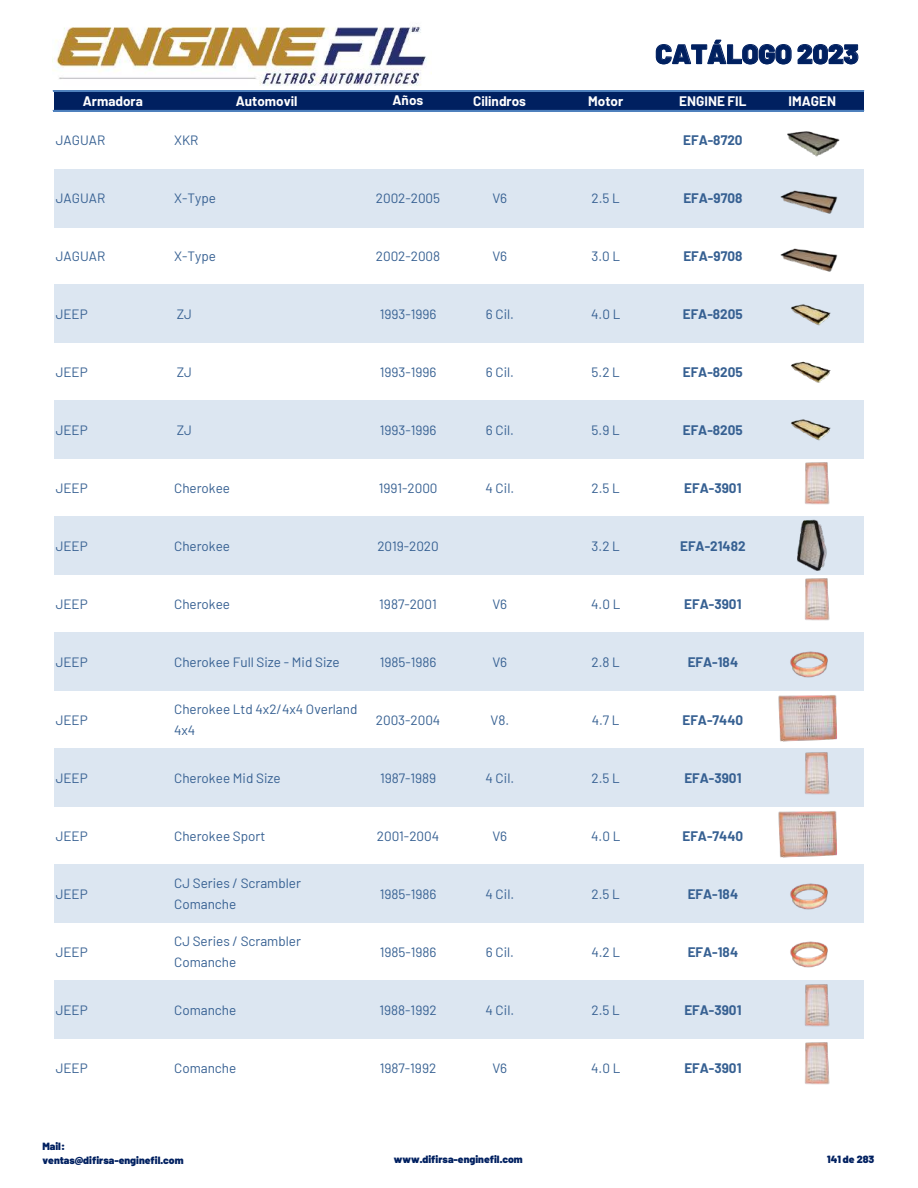
<style>
.page{position:relative;width:918px;height:1188px;background:#fff}
.page>*{position:absolute;margin:0;border:0;box-sizing:border-box;transform-origin:0 0}
.t1{font:900 27px "Barlow";color:#002060}
.t2{font:13.5px/21.3px "Barlow";color:#366092}
.t3{font:700 13.5px "Barlow";color:#366092}
.t4{font:700 13.5px "Barlow";color:#fff}
.t5{font:900 10.5px/14.5px "Barlow";color:#002060}
</style>
<div class="page">
<div style="left:54px;top:91px;width:810px;height:20px;background:#002060"></div>
<svg style="left:656px;top:39px;width:203px;height:26px"></svg>
<hr style="left:53px;top:90px;width:811px;height:1px;background:#4f81bd">
<hr style="left:53px;top:91px;width:811px;height:1px;background:#4f81bd">
<hr style="left:53px;top:110px;width:811px;height:2px;background:#4f81bd">
<img style="left:52px;top:26px;width:380px;height:60px">
<div style="left:54px;top:169px;width:810px;height:58px;background:#dce6f1"></div>
<div style="left:54px;top:285px;width:810px;height:58px;background:#dce6f1"></div>
<div style="left:54px;top:401px;width:810px;height:58px;background:#dce6f1"></div>
<div style="left:54px;top:517px;width:810px;height:58px;background:#dce6f1"></div>
<div style="left:54px;top:633px;width:810px;height:58px;background:#dce6f1"></div>
<div style="left:54px;top:749px;width:810px;height:58px;background:#dce6f1"></div>
<div style="left:54px;top:865px;width:810px;height:58px;background:#dce6f1"></div>
<div style="left:54px;top:981px;width:810px;height:58px;background:#dce6f1"></div>
<img style="left:787px;top:131px;width:53px;height:26px">
<img style="left:780px;top:190px;width:58px;height:24px">
<img style="left:780px;top:248px;width:58px;height:24px">
<img style="left:791px;top:304px;width:40px;height:22px">
<img style="left:791px;top:361px;width:40px;height:22px">
<img style="left:791px;top:419px;width:40px;height:22px">
<img style="left:805px;top:462px;width:25px;height:43px">
<img style="left:797px;top:519px;width:30px;height:52px">
<img style="left:805px;top:578px;width:25px;height:43px">
<img style="left:790px;top:651px;width:38px;height:27px">
<img style="left:778px;top:695px;width:59px;height:47px">
<img style="left:805px;top:752px;width:25px;height:43px">
<img style="left:778px;top:811px;width:59px;height:47px">
<img style="left:790px;top:883px;width:38px;height:27px">
<img style="left:790px;top:941px;width:38px;height:27px">
<img style="left:805px;top:984px;width:25px;height:43px">
<img style="left:805px;top:1042px;width:25px;height:43px">
<h1 class="t1" style="left:656px;top:37px;width:205px">CATÁLOGO 2023</h1>
<p class="t4" style="left:83px;top:91px;width:62px">Armadora</p>
<p class="t4" style="left:236px;top:91px;width:63px">Automovil</p>
<p class="t4" style="left:393px;top:90px;width:32px">Años</p>
<p class="t4" style="left:473px;top:91px;width:54px">Cilindros</p>
<p class="t4" style="left:588px;top:91px;width:37px">Motor</p>
<p class="t4" style="left:679px;top:91px;width:69px">ENGINE FIL</p>
<p class="t4" style="left:789px;top:91px;width:49px">IMAGEN</p>
<p class="t2" style="left:56px;top:128px;width:51px">JAGUAR</p>
<p class="t2" style="left:174px;top:128px;width:26px">XKR</p>
<p class="t3" style="left:683px;top:130px;width:61px">EFA-8720</p>
<p class="t2" style="left:56px;top:186px;width:51px">JAGUAR</p>
<p class="t2" style="left:174px;top:186px;width:43px">X-Type</p>
<p class="t2" style="left:376px;top:186px;width:66px">2002-2005</p>
<p class="t2" style="left:492px;top:186px;width:16px">V6</p>
<p class="t2" style="left:592px;top:186px;width:30px">2.5 L</p>
<p class="t3" style="left:683px;top:188px;width:60px">EFA-9708</p>
<p class="t2" style="left:56px;top:244px;width:51px">JAGUAR</p>
<p class="t2" style="left:174px;top:244px;width:43px">X-Type</p>
<p class="t2" style="left:376px;top:244px;width:66px">2002-2008</p>
<p class="t2" style="left:492px;top:244px;width:16px">V6</p>
<p class="t2" style="left:591px;top:244px;width:30px">3.0 L</p>
<p class="t3" style="left:683px;top:246px;width:60px">EFA-9708</p>
<p class="t2" style="left:56px;top:302px;width:33px">JEEP</p>
<p class="t2" style="left:177px;top:302px;width:17px">ZJ</p>
<p class="t2" style="left:380px;top:302px;width:58px">1993-1996</p>
<p class="t2" style="left:486px;top:302px;width:30px">6 Cil.</p>
<p class="t2" style="left:591px;top:302px;width:31px">4.0 L</p>
<p class="t3" style="left:683px;top:304px;width:61px">EFA-8205</p>
<p class="t2" style="left:56px;top:360px;width:33px">JEEP</p>
<p class="t2" style="left:177px;top:360px;width:17px">ZJ</p>
<p class="t2" style="left:380px;top:360px;width:58px">1993-1996</p>
<p class="t2" style="left:486px;top:360px;width:30px">6 Cil.</p>
<p class="t2" style="left:592px;top:360px;width:30px">5.2 L</p>
<p class="t3" style="left:683px;top:362px;width:61px">EFA-8205</p>
<p class="t2" style="left:56px;top:418px;width:33px">JEEP</p>
<p class="t2" style="left:177px;top:418px;width:17px">ZJ</p>
<p class="t2" style="left:380px;top:418px;width:58px">1993-1996</p>
<p class="t2" style="left:486px;top:418px;width:30px">6 Cil.</p>
<p class="t2" style="left:592px;top:418px;width:30px">5.9 L</p>
<p class="t3" style="left:683px;top:420px;width:61px">EFA-8205</p>
<p class="t2" style="left:56px;top:476px;width:33px">JEEP</p>
<p class="t2" style="left:174px;top:476px;width:58px">Cherokee</p>
<p class="t2" style="left:379px;top:476px;width:60px">1991-2000</p>
<p class="t2" style="left:486px;top:476px;width:30px">4 Cil.</p>
<p class="t2" style="left:592px;top:476px;width:30px">2.5 L</p>
<p class="t3" style="left:684px;top:478px;width:59px">EFA-3901</p>
<p class="t2" style="left:56px;top:534px;width:33px">JEEP</p>
<p class="t2" style="left:174px;top:534px;width:58px">Cherokee</p>
<p class="t2" style="left:377px;top:534px;width:63px">2019-2020</p>
<p class="t2" style="left:592px;top:534px;width:30px">3.2 L</p>
<p class="t3" style="left:680px;top:536px;width:67px">EFA-21482</p>
<p class="t2" style="left:56px;top:592px;width:33px">JEEP</p>
<p class="t2" style="left:174px;top:592px;width:58px">Cherokee</p>
<p class="t2" style="left:379px;top:592px;width:59px">1987-2001</p>
<p class="t2" style="left:492px;top:592px;width:16px">V6</p>
<p class="t2" style="left:591px;top:592px;width:31px">4.0 L</p>
<p class="t3" style="left:684px;top:594px;width:59px">EFA-3901</p>
<p class="t2" style="left:56px;top:650px;width:33px">JEEP</p>
<p class="t2" style="left:174px;top:650px;width:167px">Cherokee Full Size - Mid Size</p>
<p class="t2" style="left:380px;top:650px;width:58px">1985-1986</p>
<p class="t2" style="left:492px;top:650px;width:16px">V6</p>
<p class="t2" style="left:592px;top:650px;width:30px">2.8 L</p>
<p class="t3" style="left:688px;top:652px;width:52px">EFA-184</p>
<p class="t2" style="left:56px;top:708px;width:33px">JEEP</p>
<p class="t2" style="left:174px;top:698px;width:185px">Cherokee Ltd 4x2/4x4 Overland<br>4x4</p>
<p class="t2" style="left:376px;top:708px;width:66px">2003-2004</p>
<p class="t2" style="left:490px;top:708px;width:20px">V8.</p>
<p class="t2" style="left:592px;top:708px;width:29px">4.7 L</p>
<p class="t3" style="left:683px;top:710px;width:62px">EFA-7440</p>
<p class="t2" style="left:56px;top:766px;width:33px">JEEP</p>
<p class="t2" style="left:174px;top:766px;width:108px">Cherokee Mid Size</p>
<p class="t2" style="left:380px;top:766px;width:58px">1987-1989</p>
<p class="t2" style="left:486px;top:766px;width:30px">4 Cil.</p>
<p class="t2" style="left:592px;top:766px;width:30px">2.5 L</p>
<p class="t3" style="left:684px;top:768px;width:59px">EFA-3901</p>
<p class="t2" style="left:56px;top:824px;width:33px">JEEP</p>
<p class="t2" style="left:174px;top:824px;width:93px">Cherokee Sport</p>
<p class="t2" style="left:377px;top:824px;width:64px">2001-2004</p>
<p class="t2" style="left:492px;top:824px;width:16px">V6</p>
<p class="t2" style="left:591px;top:824px;width:31px">4.0 L</p>
<p class="t3" style="left:683px;top:826px;width:62px">EFA-7440</p>
<p class="t2" style="left:56px;top:882px;width:33px">JEEP</p>
<p class="t2" style="left:174px;top:871px;width:128px">CJ Series / Scrambler<br>Comanche</p>
<p class="t2" style="left:380px;top:882px;width:58px">1985-1986</p>
<p class="t2" style="left:486px;top:882px;width:30px">4 Cil.</p>
<p class="t2" style="left:592px;top:882px;width:30px">2.5 L</p>
<p class="t3" style="left:688px;top:884px;width:52px">EFA-184</p>
<p class="t2" style="left:56px;top:940px;width:33px">JEEP</p>
<p class="t2" style="left:174px;top:929px;width:128px">CJ Series / Scrambler<br>Comanche</p>
<p class="t2" style="left:380px;top:940px;width:58px">1985-1986</p>
<p class="t2" style="left:486px;top:940px;width:30px">6 Cil.</p>
<p class="t2" style="left:591px;top:940px;width:30px">4.2 L</p>
<p class="t3" style="left:688px;top:942px;width:52px">EFA-184</p>
<p class="t2" style="left:56px;top:998px;width:33px">JEEP</p>
<p class="t2" style="left:174px;top:998px;width:64px">Comanche</p>
<p class="t2" style="left:380px;top:998px;width:59px">1988-1992</p>
<p class="t2" style="left:486px;top:998px;width:30px">4 Cil.</p>
<p class="t2" style="left:592px;top:998px;width:30px">2.5 L</p>
<p class="t3" style="left:684px;top:1000px;width:59px">EFA-3901</p>
<p class="t2" style="left:56px;top:1056px;width:33px">JEEP</p>
<p class="t2" style="left:174px;top:1056px;width:64px">Comanche</p>
<p class="t2" style="left:380px;top:1056px;width:58px">1987-1992</p>
<p class="t2" style="left:492px;top:1056px;width:16px">V6</p>
<p class="t2" style="left:591px;top:1056px;width:31px">4.0 L</p>
<p class="t3" style="left:684px;top:1058px;width:59px">EFA-3901</p>
<p class="t5" style="left:42px;top:1139px;width:143px">Mail: ventas@difirsa-enginefil.com</p>
<p class="t5" style="left:394px;top:1152px;width:130px">www.difirsa-enginefil.com</p>
<p class="t5" style="left:827px;top:1152px;width:49px">141 de 283</p>
</div>
